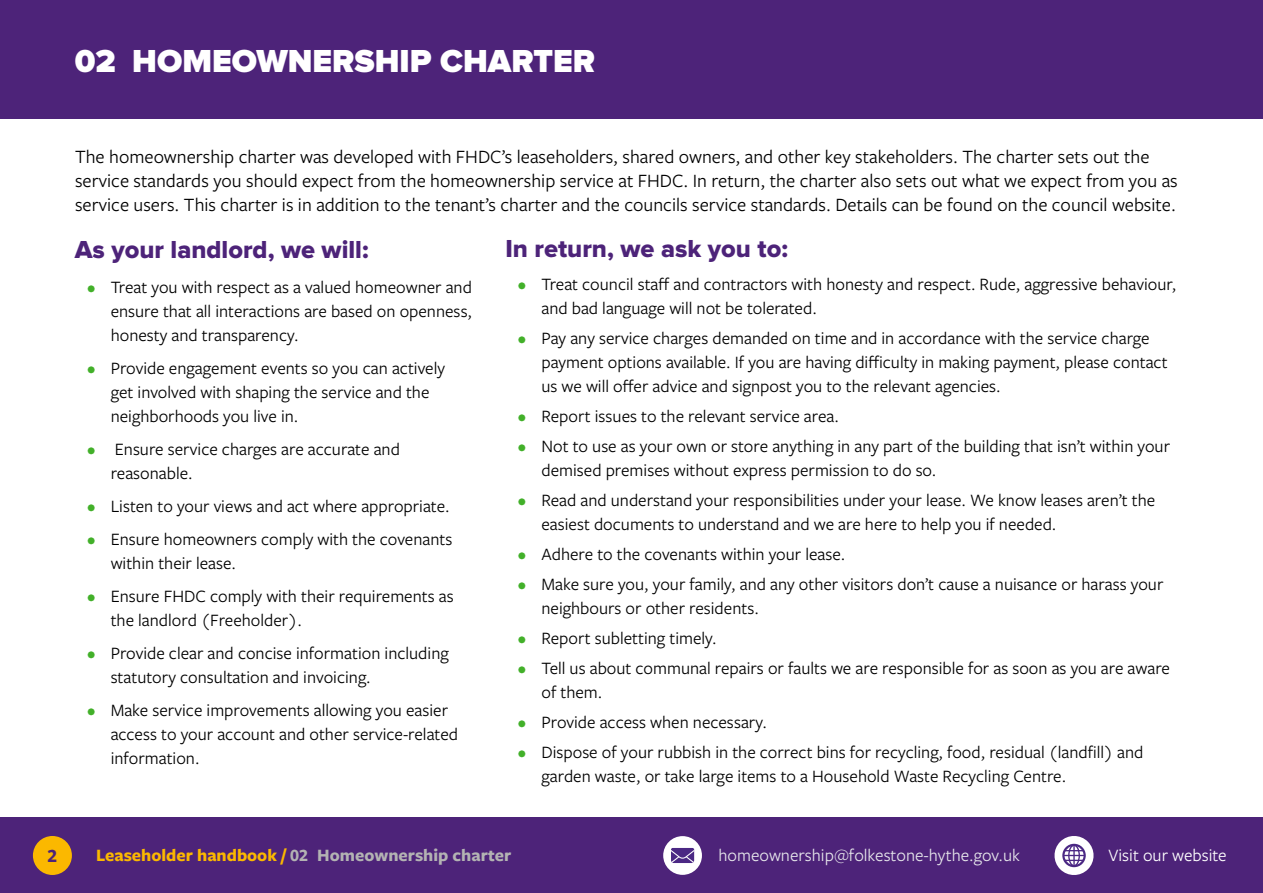
<style>
.page{position:relative;width:1263px;height:893px;background:#fff}
.page>*{position:absolute;margin:0;border:0;box-sizing:border-box;transform-origin:0 0}
.t1{font:900 33px "Proxima Nova";color:#fff}
.t2{font:25.5px "Proxima Nova Extrabld";color:#4d2379}
.t3{font:19.5px/24px "Freight Sans Pro";color:#000}
.t4{font:700 19.5px "Freight Sans Pro";color:#4d2379}
.t5{font:18px/24px "Freight Sans Pro";color:#000}
.t6{font:700 18px "Freight Sans Pro";color:#b3b3b3}
.t7{font:18px "Freight Sans Pro";color:#e6e6eb}
.t8{font:18px "Freight Sans Pro";color:#fff}
.s1{color:#42b029}
.s2{color:#fbb800}
</style>
<div class="page">
<div style="left:0;top:818px;width:1263px;height:75px;background:#4d2379"></div>
<div style="left:33px;top:836px;width:39px;height:39px;background:#fbb800;border-radius:50%"></div>
<div style="left:0;top:0;width:1263px;height:118px;background:#4d2379"></div>
<div style="left:663px;top:836px;width:39px;height:39px;background:#fff;border-radius:50%"></div>
<svg style="left:671px;top:848px;width:23px;height:15px"></svg>
<svg style="left:1054px;top:836px;width:39px;height:39px"></svg>
<h1 class="t1" style="left:75px;top:46px;width:522px">02 HOMEOWNERSHIP CHARTER</h1>
<p class="t3" style="left:75px;top:144px;width:1104px">The homeownership charter was developed with FHDC’s leaseholders, shared owners, and other key stakeholders. The charter sets out the service standards you should expect from the homeownership service at FHDC. In return, the charter also sets out what we expect from you as service users. This charter is in addition to the tenant’s charter and the councils service standards. Details can be found on the council website.</p>
<h2 class="t2" style="left:75px;top:238px;width:295px">As your landlord, we will:</h2>
<p class="t5" style="left:111px;top:274px;width:363px;text-align:justify;text-indent:-24px"><span class="s1">•</span> Treat you with respect as a valued homeowner and ensure that all interactions are based on openness, honesty and transparency.</p>
<p class="t5" style="left:111px;top:355px;width:336px;text-indent:-24px"><span class="s1">•</span> Provide engagement events so you can actively get involved with shaping the service and the neighborhoods you live in.</p>
<p class="t5" style="left:111px;top:436px;width:291px;text-indent:-24px"><span class="s1">•</span> Ensure service charges are accurate and reasonable.</p>
<p class="t5" style="left:87px;top:493px;width:365px"><span class="s1">•</span> Listen to your views and act where appropriate.</p>
<p class="t5" style="left:111px;top:526px;width:343px;text-indent:-24px"><span class="s1">•</span> Ensure homeowners comply with the covenants within their lease.</p>
<p class="t5" style="left:111px;top:583px;width:345px;text-indent:-24px"><span class="s1">•</span> Ensure FHDC comply with their requirements as the landlord (Freeholder).</p>
<p class="t5" style="left:111px;top:640px;width:340px;text-indent:-24px"><span class="s1">•</span> Provide clear and concise information including statutory consultation and invoicing.</p>
<p class="t5" style="left:111px;top:697px;width:349px;text-indent:-24px"><span class="s1">•</span> Make service improvements allowing you easier access to your account and other service-related information.</p>
<h2 class="t2" style="left:505px;top:237px;width:284px">In return, we ask you to:</h2>
<p class="t5" style="left:541px;top:272px;width:636px;text-indent:-24px"><span class="s1">•</span> Treat council staff and contractors with honesty and respect. Rude, aggressive behaviour, and bad language will not be tolerated.</p>
<p class="t5" style="left:541px;top:326px;width:628px;text-indent:-24px"><span class="s1">•</span> Pay any service charges demanded on time and in accordance with the service charge payment options available. If you are having difficulty in making payment, please contact us we will offer advice and signpost you to the relevant agencies.</p>
<p class="t5" style="left:517px;top:404px;width:323px"><span class="s1">•</span> Report issues to the relevant service area.</p>
<p class="t5" style="left:541px;top:434px;width:630px;text-indent:-24px"><span class="s1">•</span> Not to use as your own or store anything in any part of the building that isn’t within your demised premises without express permission to do so.</p>
<p class="t5" style="left:541px;top:488px;width:615px;text-indent:-24px"><span class="s1">•</span> Read and understand your responsibilities under your lease. We know leases aren’t the easiest documents to understand and we are here to help you if needed.</p>
<p class="t5" style="left:517px;top:542px;width:329px"><span class="s1">•</span> Adhere to the covenants within your lease.</p>
<p class="t5" style="left:541px;top:572px;width:623px;text-indent:-24px"><span class="s1">•</span> Make sure you, your family, and any other visitors don’t cause a nuisance or harass your neighbours or other residents.</p>
<p class="t5" style="left:517px;top:626px;width:201px"><span class="s1">•</span> Report subletting timely.</p>
<p class="t5" style="left:541px;top:656px;width:630px;text-indent:-24px"><span class="s1">•</span> Tell us about communal repairs or faults we are responsible for as soon as you are aware of them.</p>
<p class="t5" style="left:517px;top:710px;width:251px"><span class="s1">•</span> Provide access when necessary.</p>
<p class="t5" style="left:541px;top:740px;width:603px;text-indent:-24px"><span class="s1">•</span> Dispose of your rubbish in the correct bins for recycling, food, residual (landfill) and garden waste, or take large items to a Household Waste Recycling Centre.</p>
<p class="t4" style="left:48px;top:842px;width:11px">2</p>
<p class="t6" style="left:96px;top:843px;width:417px"><span class="s2">Leaseholder handbook /</span> 02 Homeownership charter</p>
<p class="t7" style="left:718px;top:843px;width:303px">homeownership@folkestone-hythe.gov.uk</p>
<p class="t8" style="left:1108px;top:843px;width:120px">Visit our website</p>
</div>
